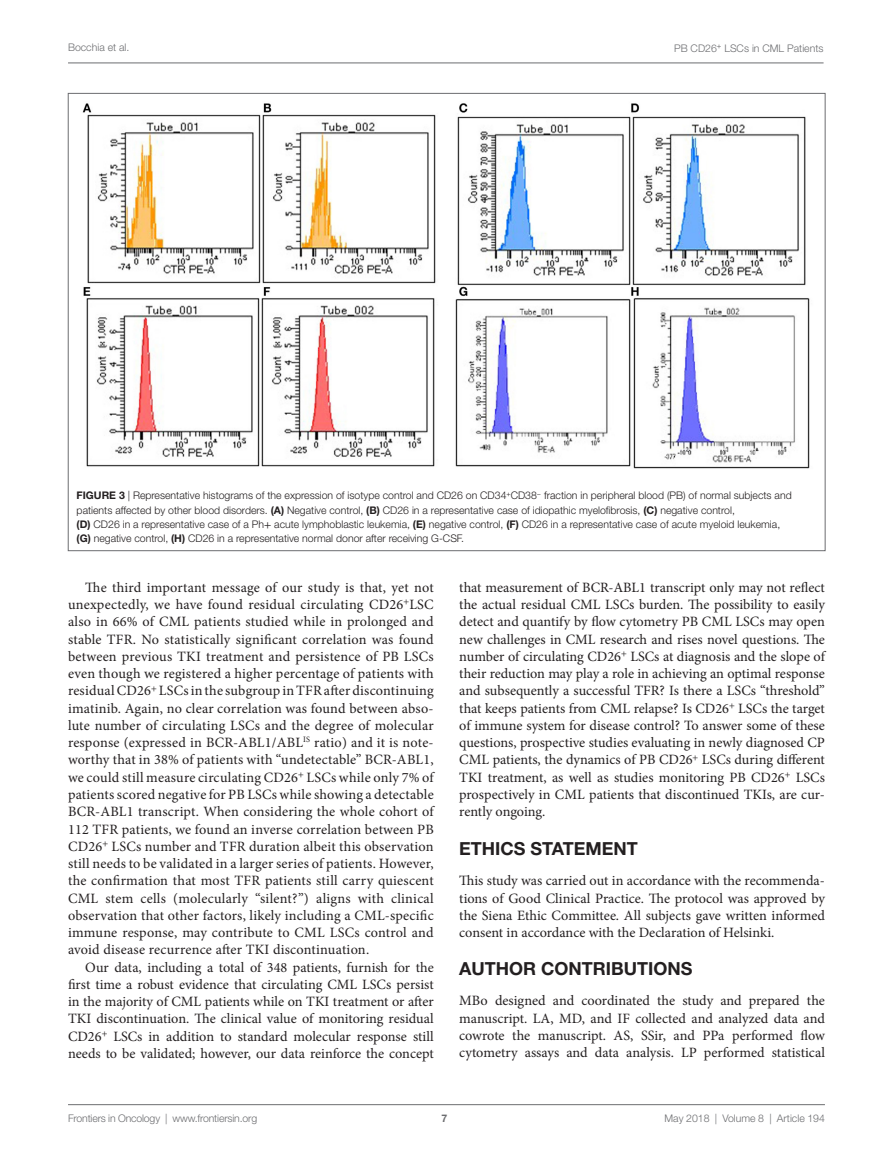
<style>
.page{position:relative;width:893px;height:1170px;background:#fff}
.page>*{position:absolute;margin:0;border:0;box-sizing:border-box;transform-origin:0 0}
.t1{font:700 18px "Helvetica Neue LT Std";color:#231f20}
.t2{font:14.25px/17.2px "Minion Pro";color:#231f20;text-align:justify}
.t3{font:300 10.5px/14.2px "Helvetica Neue LT Std";color:#231f20}
.t4{font:300 10.5px "Helvetica Neue LT Std";color:#6c6d70}
.t5{font:700 10.5px "Helvetica Neue LT Std";color:#6c6d70}
.s1{font-weight:700}
.s2{font-family:"STIX General";font-weight:400}
</style>
<div class="page">
<img style="left:82px;top:103px;width:728px;height:366px">
<hr style="left:68px;top:1104px;width:757px;height:1px;background:#6c6d70">
<hr style="left:68px;top:63px;width:755px;height:1px;background:#6c6d70">
<p class="t4" style="left:68px;top:41px;width:63px">Bocchia et al.</p>
<p class="t4" style="left:674px;top:42px;width:151px">PB CD26<sup>+</sup> LSCs in CML Patients</p>
<p class="t3" style="left:77px;top:488px;width:716px"><span class="s1">FIGURE 3</span> | Representative histograms of the expression of isotype control and CD26 on CD34<sup>+</sup>CD38<sup>−</sup> fraction in peripheral blood (PB) of normal subjects and patients affected by other blood disorders. <span class="s1">(A)</span> Negative control, <span class="s1">(B)</span> CD26 in a representative case of idiopathic myelofibrosis, <span class="s1">(C)</span> negative control,<br><span class="s1">(D)</span> CD26 in a representative case of a Ph<span class="s2">+</span> acute lymphoblastic leukemia, <span class="s1">(E)</span> negative control, <span class="s1">(F)</span> CD26 in a representative case of acute myeloid leukemia, <span class="s1">(G)</span> negative control, <span class="s1">(H)</span> CD26 in a representative normal donor after receiving G-CSF.</p>
<p class="t2" style="left:68px;top:578px;width:367px;text-indent:17px">The third important message of our study is that, yet not unexpectedly, we have found residual circulating CD26<sup>+</sup>LSC also in 66% of CML patients studied while in prolonged and stable TFR. No statistically significant correlation was found between previous TKI treatment and persistence of PB LSCs even though we registered a higher percentage of patients with residual CD26<sup>+</sup> LSCs in the subgroup in TFR after discontinuing imatinib. Again, no clear correlation was found between abso&shy;lute number of circulating LSCs and the degree of molecular response (expressed in BCR-ABL1/ABL<sup>IS</sup> ratio) and it is note&shy;worthy that in 38% of patients with “undetectable” BCR-ABL1, we could still measure circulating CD26<sup>+</sup> LSCs while only 7% of patients scored negative for PB LSCs while showing a detectable BCR-ABL1 transcript. When considering the whole cohort of 112 TFR patients, we found an inverse correlation between PB CD26<sup>+</sup> LSCs number and TFR duration albeit this observation still needs to be validated in a larger series of patients. However, the confirmation that most TFR patients still carry quiescent CML stem cells (molecularly “silent?”) aligns with clinical observation that other factors, likely including a CML-specific immune response, may contribute to CML LSCs control and avoid disease recurrence after TKI discontinuation.</p>
<p class="t2" style="left:68px;top:958px;width:367px;text-indent:17px">Our data, including a total of 348 patients, furnish for the first time a robust evidence that circulating CML LSCs persist in the majority of CML patients while on TKI treatment or after TKI discontinuation. The clinical value of monitoring residual CD26<sup>+</sup> LSCs in addition to standard molecular response still needs to be validated; however, our data reinforce the concept</p>
<p class="t2" style="left:459px;top:578px;width:367px">that measurement of BCR-ABL1 transcript only may not reflect the actual residual CML LSCs burden. The possibility to easily detect and quantify by flow cytometry PB CML LSCs may open new challenges in CML research and rises novel questions. The number of circulating CD26<sup>+</sup> LSCs at diagnosis and the slope of their reduction may play a role in achieving an optimal response and subsequently a successful TFR? Is there a LSCs “threshold” that keeps patients from CML relapse? Is CD26<sup>+</sup> LSCs the target of immune system for disease control? To answer some of these questions, prospective studies evaluating in newly diagnosed CP CML patients, the dynamics of PB CD26<sup>+</sup> LSCs during different TKI treatment, as well as studies monitoring PB CD26<sup>+</sup> LSCs prospectively in CML patients that discontinued TKIs, are cur&shy;rently ongoing.</p>
<p class="t1" style="left:459px;top:837px;width:35px">ETHICS</p>
<p class="t1" style="left:531px;top:837px;width:109px">STATEMENT</p>
<p class="t2" style="left:459px;top:872px;width:367px">This study was carried out in accordance with the recommenda&shy;tions of Good Clinical Practice. The protocol was approved by the Siena Ethic Committee. All subjects gave written informed consent in accordance with the Declaration of Helsinki.</p>
<p class="t1" style="left:459px;top:957px;width:221px">AUTHOR CONTRI BUTIONS</p>
<p class="t2" style="left:459px;top:992px;width:367px">MBo designed and coordinated the study and prepared the manuscript. LA, MD, and IF collected and analyzed data and cowrote the manuscript. AS, SSir, and PPa performed flow cytometry assays and data analysis. LP performed statistical</p>
<p class="t4" style="left:68px;top:1111px;width:191px">Frontiers in Oncology | www.frontiersin.org</p>
<p class="t4" style="left:664px;top:1111px;width:162px">May 2018 | Volume 8 | Article 194</p>
<p class="t5" style="left:441px;top:1111px;width:7px">7</p>
</div>
